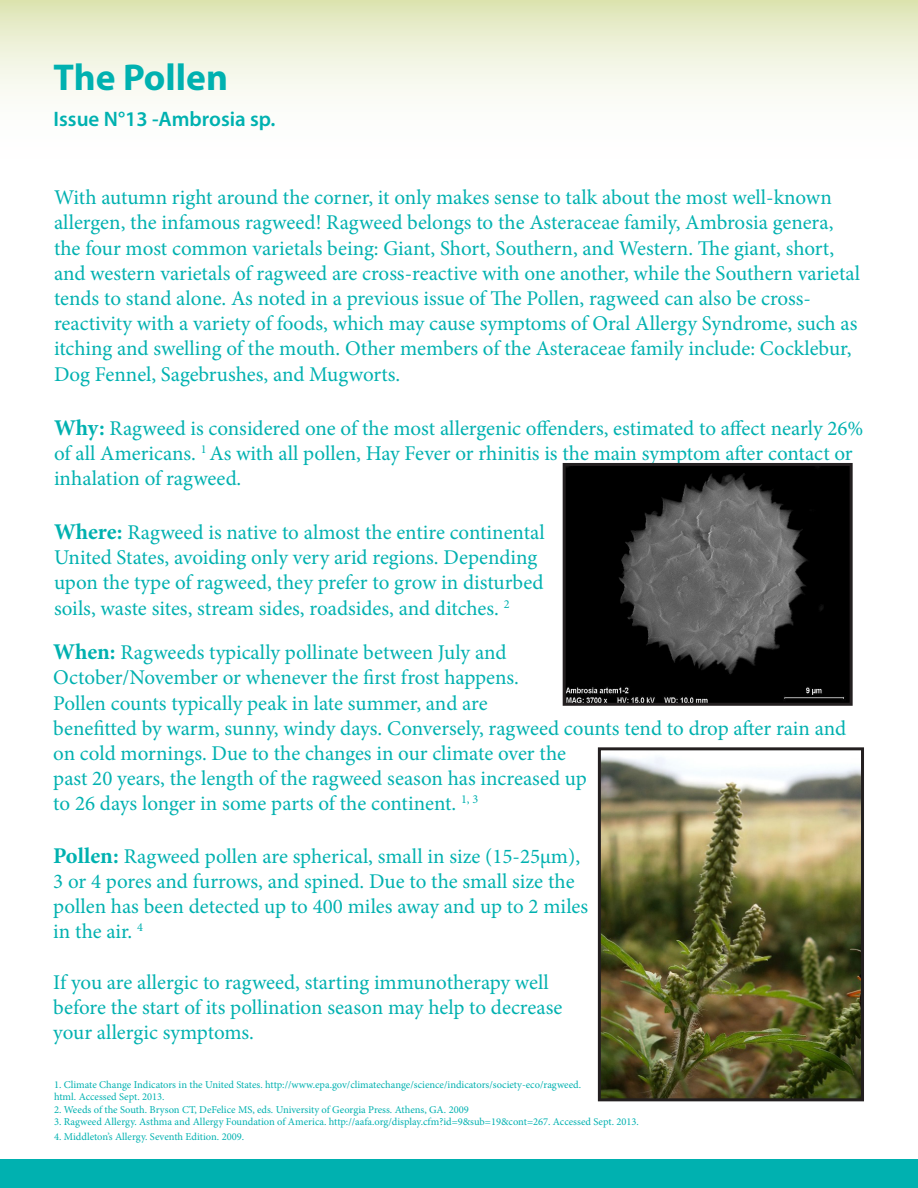
<style>
.page{position:relative;width:918px;height:1188px;background:#fff}
.page>*{position:absolute;margin:0;border:0;box-sizing:border-box;transform-origin:0 0}
.t1{font:700 37.5px "Myriad Pro";color:#00b1b0}
.t2{font:21px/25.2px "Minion Pro";color:#00b1b0}
.t3{font:600 21px "Myriad Pro";color:#00b1b0}
.t4{font:10.5px/12.6px "Minion Pro";color:#00b1b0}
.s1{font-weight:700;font-size:22.5px}
</style>
<div class="page">
<svg style="left:0;top:0;width:918px;height:96px"></svg>
<img style="left:567px;top:467px;width:282px;height:235px">
<div style="left:563px;top:463px;width:290px;height:243px;border:3px solid #231f20"></div>
<img style="left:602px;top:756px;width:258px;height:341px">
<div style="left:598px;top:747px;width:266px;height:354px;border:3px solid #231f20"></div>
<div style="left:0;top:1160px;width:918px;height:28px;background:#00b1b0"></div>
<h1 class="t1" style="left:54px;top:53px;width:176px">The Pollen</h1>
<h2 class="t3" style="left:54px;top:106px;width:223px">Issue N°13 -Ambrosia sp.</h2>
<p class="t2" style="left:54px;top:185px;width:808px">With autumn right around the corner, it only makes sense to talk about the most well-known allergen, the infamous ragweed! Ragweed belongs to the Asteraceae family, Ambrosia genera, the four most common varietals being: Giant, Short, Southern, and Western. The giant, short, and western varietals of ragweed are cross-reactive with one another, while the Southern varietal tends to stand alone. As noted in a previous issue of The Pollen, ragweed can also be cross&shy;reactivity with a variety of foods, which may cause symptoms of Oral Allergy Syndrome, such as itching and swelling of the mouth. Other members of the Asteraceae family include: Cocklebur, Dog Fennel, Sagebrushes, and Mugworts.</p>
<p class="t2" style="left:54px;top:415px;width:811px"><span class="s1">Why:</span> Ragweed is considered one of the most allergenic offenders, estimated to affect nearly 26% of all Americans. <sup>1</sup> As with all pollen, Hay Fever or rhinitis is the main symptom after contact or inhalation of ragweed.</p>
<p class="t2" style="left:54px;top:520px;width:492px"><span class="s1">Where:</span> Ragweed is native to almost the entire continental United States, avoiding only very arid regions. Depending upon the type of ragweed, they prefer to grow in disturbed soils, waste sites, stream sides, roadsides, and ditches. <sup>2</sup></p>
<p class="t2" style="left:53px;top:640px;width:795px"><span class="s1">When:</span> Ragweeds typically pollinate between July and<br>October/November or whenever the first frost happens.<br>Pollen counts typically peak in late summer, and are<br>benefitted by warm, sunny, windy days. Conversely, ragweed counts tend to drop after rain and on cold mornings. Due to the changes in our climate over the<br>past 20 years, the length of the ragweed season has increased up<br>to 26 days longer in some parts of the continent. <sup>1,</sup> <sup>3</sup></p>
<p class="t2" style="left:53px;top:843px;width:537px"><span class="s1">Pollen:</span> Ragweed pollen are spherical, small in size (15-25µm), 3 or 4 pores and furrows, and spined. Due to the small size the pollen has been detected up to 400 miles away and up to 2 miles in the air. <sup>4</sup></p>
<p class="t2" style="left:53px;top:969px;width:511px">If you are allergic to ragweed, starting immunotherapy well before the start of its pollination season may help to decrease your allergic symptoms.</p>
<p class="t4" style="left:54px;top:1078px;width:529px">1. Climate Change Indicators in the United States. http://www.epa.gov/climatechange/science/indicators/society-eco/ragweed. html. Accessed Sept. 2013.</p>
<p class="t4" style="left:54px;top:1103px;width:416px">2. Weeds of the South. Bryson CT, DeFelice MS, eds. University of Georgia Press. Athens, GA. 2009</p>
<p class="t4" style="left:54px;top:1116px;width:587px">3. Ragweed Allergy. Asthma and Allergy Foundation of America. http://aafa.org/display.cfm?id=9&amp;sub=19&amp;cont=267. Accessed Sept. 2013.</p>
<p class="t4" style="left:54px;top:1130px;width:192px">4. Middleton’s Allergy. Seventh Edition. 2009.</p>
</div>
